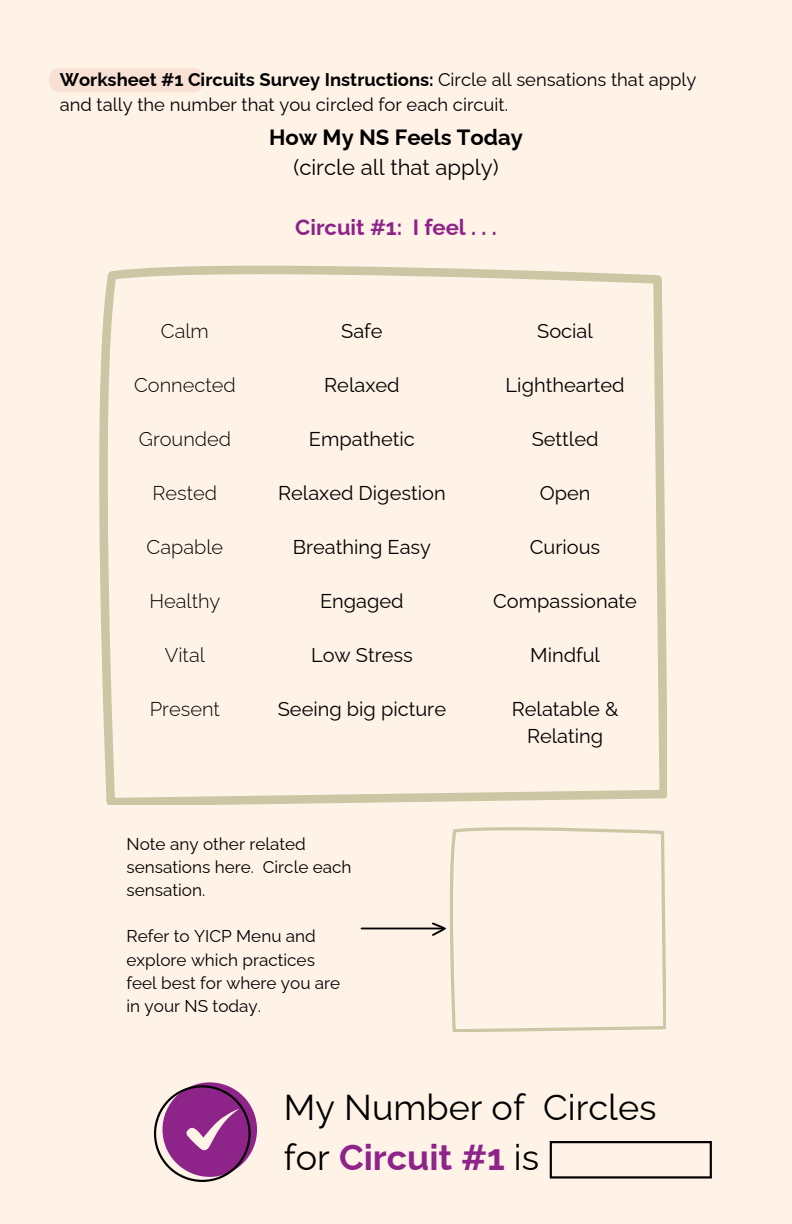
<style>
.page{position:relative;width:792px;height:1224px;background:#fff3e8}
.page>*{position:absolute;margin:0;border:0;box-sizing:border-box;transform-origin:0 0}
.t1{font:36px/49.6px "Raleway";color:#000}
.t2{font:22px/30px "Raleway";color:#000;text-align:center}
.t3{font:700 22px "Raleway";color:#8e2489}
.t4{font:20px/27px "Raleway";color:#000;text-align:center}
.t5{font:300 20px "Raleway";color:#000}
.t6{font:18.4px/25.6px "Raleway";color:#000}
.t7{font:17.2px/23.2px "Raleway";color:#000}
.s1{font-weight:700}
.s2{font-weight:700;color:#8e2489}
</style>
<div class="page">
<svg style="left:154px;top:1082px;width:103px;height:99px"></svg>
<svg style="left:550px;top:1141px;width:162px;height:38px"></svg>
<svg style="left:450px;top:827px;width:216px;height:204px"></svg>
<svg style="left:361px;top:922px;width:85px;height:14px"></svg>
<div style="left:49px;top:68px;width:155px;height:24px;background:#f8e0d4"></div>
<svg style="left:99px;top:265px;width:567px;height:538px"></svg>
<h3 class="t6" style="left:60px;top:67px;width:638px"><span class="s1">Worksheet #1 Circuits Survey Instructions:</span> Circle all sensations that apply and tally the number that you circled for each circuit.</h3>
<h2 class="t5" style="left:161px;top:319px;width:50px">Calm</h2>
<p class="t5" style="left:134px;top:373px;width:103px">Connected</p>
<h3 class="t5" style="left:139px;top:427px;width:94px">Grounded</h3>
<h3 class="t5" style="left:153px;top:481px;width:66px">Rested</h3>
<h3 class="t5" style="left:147px;top:535px;width:78px">Capable</h3>
<h3 class="t5" style="left:149px;top:589px;width:72px">Healthy</h3>
<h3 class="t5" style="left:165px;top:643px;width:42px">Vital</h3>
<h3 class="t5" style="left:150px;top:697px;width:72px">Present</h3>
<p class="t2" style="left:269px;top:122px;width:255px"><span class="s1">How My NS Feels Today </span>(circle all that apply)</p>
<p class="t3" style="left:295px;top:214px;width:203px">Circuit #1: I feel . . .</p>
<h3 class="t4" style="left:341px;top:317px;width:43px">Safe</h3>
<h3 class="t4" style="left:324px;top:371px;width:77px">Relaxed</h3>
<h3 class="t4" style="left:309px;top:425px;width:107px">Empathetic</h3>
<h3 class="t4" style="left:278px;top:479px;width:169px">Relaxed Digestion</h3>
<h3 class="t4" style="left:293px;top:533px;width:140px">Breathing Easy</h3>
<h3 class="t4" style="left:320px;top:587px;width:85px">Engaged</h3>
<h3 class="t4" style="left:311px;top:641px;width:103px">Low Stress</h3>
<h3 class="t4" style="left:278px;top:695px;width:170px">Seeing big picture</h3>
<h3 class="t4" style="left:537px;top:317px;width:57px">Social</h3>
<h3 class="t4" style="left:506px;top:371px;width:120px">Lighthearted</h3>
<h3 class="t4" style="left:532px;top:425px;width:68px">Settled</h3>
<h3 class="t4" style="left:540px;top:479px;width:52px">Open</h3>
<h3 class="t4" style="left:530px;top:533px;width:72px">Curious</h3>
<h3 class="t4" style="left:493px;top:587px;width:145px">Compassionate</h3>
<h3 class="t4" style="left:530px;top:641px;width:71px">Mindful</h3>
<h3 class="t4" style="left:512px;top:695px;width:108px">Relatable &amp;<br>Relating</h3>
<h3 class="t7" style="left:126px;top:832px;width:181px">Note any other related</h3>
<p class="t7" style="left:126px;top:855px;width:227px">sensations here. Circle each sensation.</p>
<p class="t7" style="left:126px;top:925px;width:191px">Refer to YICP Menu and</p>
<p class="t7" style="left:126px;top:948px;width:190px">explore which practices</p>
<p class="t7" style="left:126px;top:971px;width:215px">feel best for where you are</p>
<p class="t7" style="left:126px;top:994px;width:136px">in your NS today.</p>
<h3 class="t1" style="left:284px;top:1083px;width:374px">My Number of Circles for <span class="s2">Circuit #1</span> is</h3>
</div>
